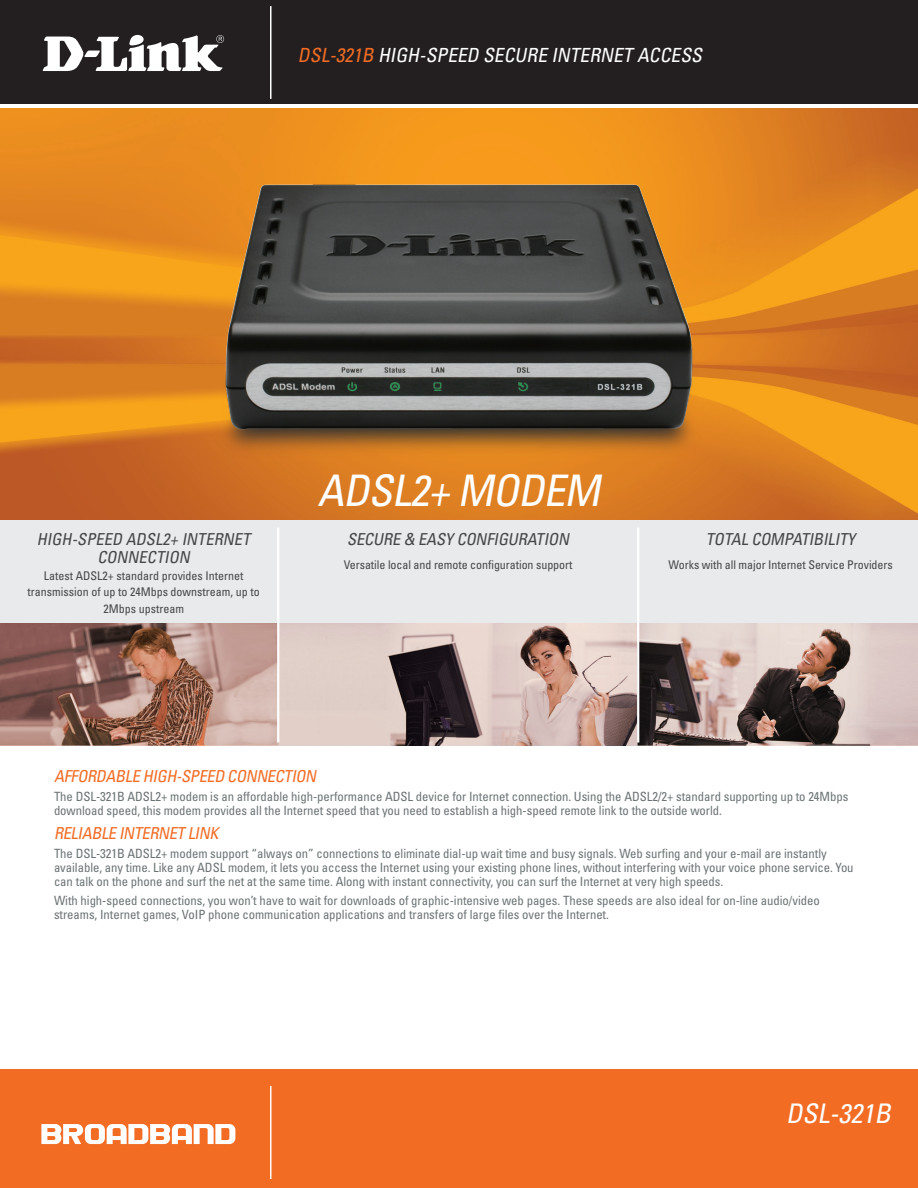
<style>
.page{position:relative;width:918px;height:1188px;background:#fff}
.page>*{position:absolute;margin:0;border:0;box-sizing:border-box;transform-origin:0 0}
.t1{font:italic condensed 43.5px "Univers";color:#fff}
.t2{font:italic condensed 27px "Univers";color:#fff}
.t3{font:italic condensed 19.5px "Univers";color:#fff}
.t4{font:italic condensed 16.5px/18px "Univers";color:#454647;text-align:center}
.t5{font:italic condensed 16.5px "Univers";color:#f36c24}
.t6{font:italic condensed 16.5px "Univers";color:#f36c25}
.t7{font:condensed 12.75px/14.2px "Univers";letter-spacing:-.005em;color:#6c7375}
.t8{font:condensed 12px/16.5px "Univers";color:#454647;text-align:center}
.s1{color:#f36c24}
</style>
<div class="page">
<img style="left:0;top:108px;width:918px;height:412px">
<div style="left:0;top:1070px;width:918px;height:118px;background:#f36c24"></div>
<div style="left:0;top:0;width:918px;height:108px;background:linear-gradient(to right,#fff,#fff)"></div>
<div style="left:0;top:0;width:918px;height:103px;background:#231f20"></div>
<svg style="left:43px;top:35px;width:181px;height:36px"></svg>
<hr style="left:270px;top:6px;width:2px;height:93px;background:#fff">
<img style="left:0;top:623px;width:918px;height:122px">
<hr style="left:270px;top:1086px;width:2px;height:93px;background:#fff">
<svg style="left:41px;top:1124px;width:194px;height:20px"></svg>
<div style="left:0;top:520px;width:918px;height:103px;background:#e8eaeb"></div>
<hr style="left:277px;top:527px;width:2px;height:215px;background:#fff">
<hr style="left:637px;top:527px;width:2px;height:215px;background:#fff">
<img style="left:192px;top:161px;width:534px;height:307px">
<h3 class="t3" style="left:298px;top:43px;width:410px"><span class="s1">DSL-321B</span> HIGH-SPEED SECURE INTERNET ACCESS</h3>
<p class="t4" style="left:37px;top:530px;width:219px">HIGH-SPEED ADSL2+ INTERNET<br>CONNECTION</p>
<p class="t8" style="left:27px;top:567px;width:234px">Latest ADSL2+ standard provides Internet transmission of up to 24Mbps downstream, up to<br>2Mbps upstream</p>
<h1 class="t1" style="left:318px;top:463px;width:294px">ADSL2+ MODEM</h1>
<p class="t4" style="left:347px;top:530px;width:227px">SECURE &amp; EASY CONFIGURATION</p>
<p class="t8" style="left:344px;top:557px;width:230px">Versatile local and remote configuration support</p>
<p class="t4" style="left:706px;top:530px;width:155px">TOTAL COMPATIBILITY</p>
<p class="t8" style="left:669px;top:557px;width:226px">Works with all major Internet Service Providers</p>
<p class="t5" style="left:54px;top:766px;width:267px">AFFORDABLE HIGH-SPEED CONNECTION</p>
<p class="t7" style="left:54px;top:789px;width:796px">The DSL-321B ADSL2+ modem is an affordable high-performance ADSL device for Internet connection. Using the ADSL2/2+ standard supporting up to 24Mbps download speed, this modem provides all the Internet speed that you need to establish a high-speed remote link to the outside world.</p>
<p class="t6" style="left:54px;top:823px;width:170px">RELIABLE INTERNET LINK</p>
<p class="t7" style="left:54px;top:846px;width:801px">The DSL-321B ADSL2+ modem support “always on” connections to eliminate dial-up wait time and busy signals. Web surfing and your e-mail are instantly available, any time. Like any ADSL modem, it lets you access the Internet using your existing phone lines, without interfering with your voice phone service. You can talk on the phone and surf the net at the same time. Along with instant connectivity, you can surf the Internet at very high speeds.</p>
<p class="t7" style="left:54px;top:893px;width:767px">With high-speed connections, you won’t have to wait for downloads of graphic-intensive web pages. These speeds are also ideal for on-line audio/video streams, Internet games, VoIP phone communication applications and transfers of large files over the Internet.</p>
<h2 class="t2" style="left:786px;top:1096px;width:112px">DSL-321B</h2>
</div>
